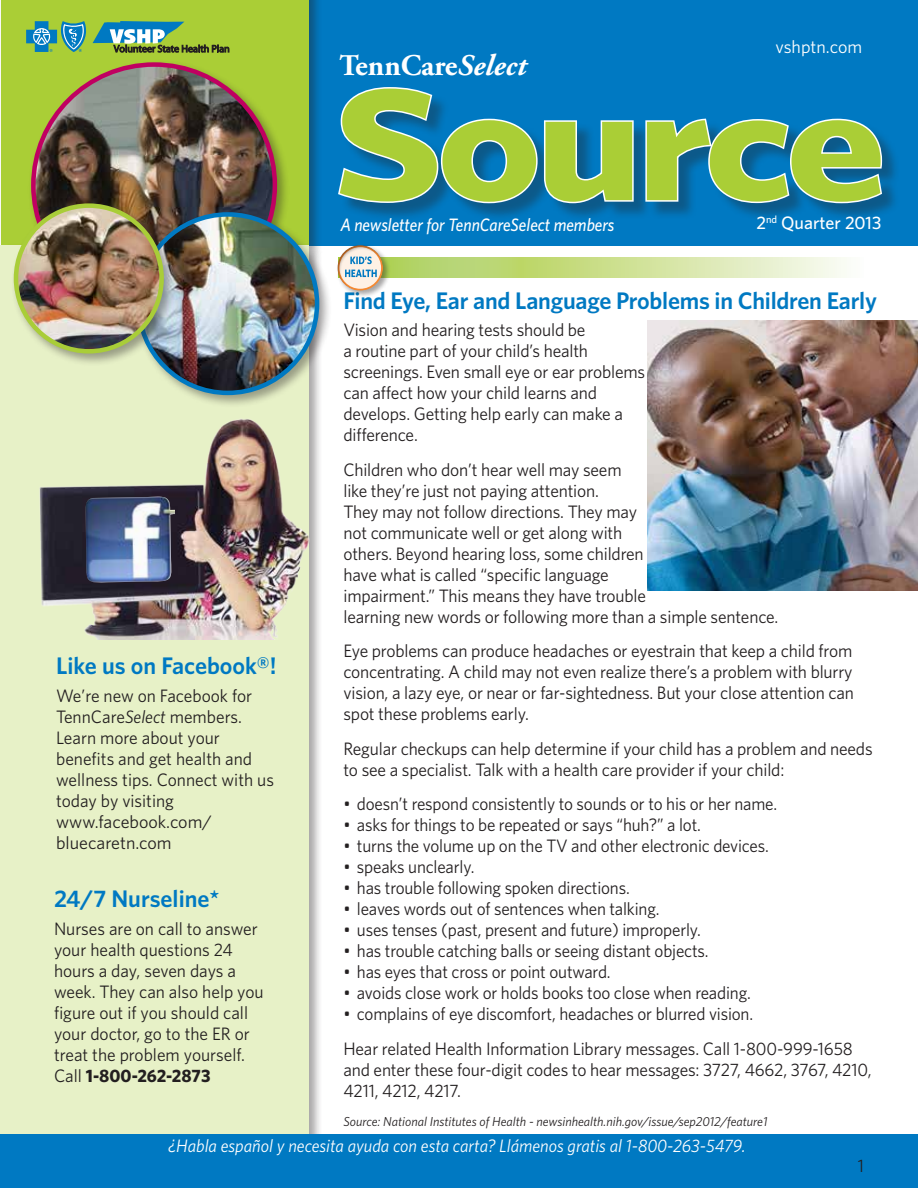
<style>
.page{position:relative;width:918px;height:1188px;background:#fff}
.page>*{position:absolute;margin:0;border:0;box-sizing:border-box;transform-origin:0 0}
.t1{font:700 159.9px "Whitney";letter-spacing:-.03em;color:#aace36;scale:1.24 1}
.t2{font:700 30px "Adobe Garamond Pro";color:#fff}
.t3{font:600 24px "Whitney";letter-spacing:-.01em;color:#0079c2}
.t4{font:18px/21px "Whitney";letter-spacing:-.01em;color:#231f20}
.t5{font:18px/34.5px "Whitney";letter-spacing:-.01em;color:#231f20;scale:.95 1}
.t6{font:italic 18px "Whitney";color:#fff}
.t7{font:italic 500 18px "Whitney";color:#fff;scale:.92 1}
.t8{font:500 18px "Whitney";color:#fff}
.t9{font:18px "Whitney";color:#fff}
.t10{font:italic 13.05px "Whitney";color:#231f20}
.s1{font-style:italic}
.s2{font-weight:700}
</style>
<div class="page">
<svg style="left:390px;top:258px;width:457px;height:20px;background:#cfe29a"></svg>
<div style="left:2px;top:0;width:916px;height:245px;background:#0079c2"></div>
<div style="left:0;top:0;width:323px;height:260px;background:#231f20;opacity:.4"></div>
<div style="left:1px;top:0;width:307px;height:245px;background:#aace36"></div>
<div style="left:0;top:243px;width:323px;height:917px;background:#231f20;opacity:.4"></div>
<div style="left:0;top:245px;width:308px;height:901px;background:#e7f1c7"></div>
<div style="left:0;top:1134px;width:918px;height:54px;background:#0079c2"></div>
<svg style="left:93px;top:21px;width:136px;height:32px"></svg>
<svg style="left:26px;top:21px;width:60px;height:31px"></svg>
<div style="left:341px;top:89px;width:559px;height:133px;background:#231f20;opacity:.35"></div>
<svg style="left:338px;top:87px;width:297px;height:118px"></svg>
<svg style="left:644px;top:117px;width:240px;height:88px"></svg>
<div style="left:28px;top:59px;width:262px;height:262px;background:#231f20;opacity:.4"></div>
<img style="left:33px;top:65px;width:242px;height:241px;border-radius:121px">
<div style="left:133px;top:209px;width:199px;height:199px;background:#231f20;opacity:.4"></div>
<img style="left:139px;top:214px;width:178px;height:179px;border-radius:89px">
<div style="left:10px;top:200px;width:167px;height:166px;background:#231f20;opacity:.4"></div>
<img style="left:16px;top:206px;width:146px;height:145px;border-radius:73px">
<div style="left:14px;top:203px;width:150px;height:151px;border:4px solid #a9cd38;border-radius:50%"></div>
<img style="left:647px;top:320px;width:271px;height:270px">
<img style="left:39px;top:394px;width:286px;height:246px">
<img style="left:85px;top:497px;width:90px;height:87px">
<div style="left:336px;top:244px;width:54px;height:54px;background:#231f20;opacity:.4"></div>
<div style="left:336px;top:243px;width:49px;height:48px;background:#231f20;opacity:.39"></div>
<svg style="left:345px;top:270px;width:32px;height:7px"></svg>
<svg style="left:350px;top:257px;width:22px;height:7px"></svg>
<p class="t9" style="left:775px;top:35px;width:88px">vshptn.com</p>
<h1 class="t1" style="left:333px;top:37px;width:448px">Source</h1>
<p class="t7" style="left:340px;top:213px;width:299px">A newsletter for TennCareSelect members</p>
<h2 class="t2" style="left:340px;top:48px;width:188px">TennCare<span class="s1">Select</span></h2>
<p class="t8" style="left:756px;top:211px;width:126px">2<sup>nd</sup> Quarter 2013</p>
<h3 class="t3" style="left:343px;top:284px;width:535px">Find Eye, Ear and Language Problems in Children Early</h3>
<p class="t4" style="left:343px;top:319px;width:303px">Vision and hearing tests should be<br>a routine part of your child’s health screenings. Even small eye or ear problems can affect how your child learns and develops. Getting help early can make a difference.</p>
<p class="t4" style="left:343px;top:459px;width:436px">Children who don’t hear well may seem<br>like they’re just not paying attention.<br>They may not follow directions. They may<br>not communicate well or get along with<br>others. Beyond hearing loss, some children<br>have what is called “specific language<br>impairment.” This means they have trouble<br>learning new words or following more than a simple sentence.</p>
<p class="t4" style="left:343px;top:640px;width:512px;text-align:justify">Eye problems can produce headaches or eyestrain that keep a child from concentrating. A child may not even realize there’s a problem with blurry vision, a lazy eye, or near or far-sightedness. But your close attention can spot these problems early.</p>
<p class="t4" style="left:343px;top:738px;width:531px">Regular checkups can help determine if your child has a problem and needs to see a specialist. Talk with a health care provider if your child:</p>
<p class="t5" style="left:343px;top:786px;width:458px">• doesn’t respond consistently to sounds or to his or her name.</p>
<p class="t5" style="left:343px;top:807px;width:378px">• asks for things to be repeated or says “huh?” a lot.</p>
<p class="t5" style="left:343px;top:828px;width:449px">• turns the volume up on the TV and other electronic devices.</p>
<p class="t5" style="left:343px;top:849px;width:139px">• speaks unclearly.</p>
<p class="t5" style="left:343px;top:870px;width:303px">• has trouble following spoken directions.</p>
<p class="t5" style="left:343px;top:891px;width:334px">• leaves words out of sentences when talking.</p>
<p class="t5" style="left:343px;top:912px;width:378px">• uses tenses (past, present and future) improperly.</p>
<p class="t5" style="left:343px;top:933px;width:386px">• has trouble catching balls or seeing distant objects.</p>
<p class="t5" style="left:343px;top:954px;width:283px">• has eyes that cross or point outward.</p>
<p class="t5" style="left:343px;top:975px;width:430px">• avoids close work or holds books too close when reading.</p>
<p class="t5" style="left:343px;top:997px;width:538px">• complains of eye discomfort, headaches or blurred vision.<br>Hear related Health Information Library messages. Call 1-800-999-1658</p>
<p class="t4" style="left:343px;top:1059px;width:530px">and enter these four-digit codes to hear messages: 3727, 4662, 3767, 4210,<br>4211, 4212, 4217.</p>
<p class="t10" style="left:343px;top:1113px;width:426px">Source: National Institutes of Health - newsinhealth.nih.gov/issue/sep2012/feature1</p>
<p class="t4" style="left:858px;top:1155px;width:8px">1</p>
<h3 class="t3" style="left:56px;top:650px;width:222px">Like us on Facebook®!</h3>
<p class="t4" style="left:56px;top:684px;width:219px">We’re new on Facebook for<br>TennCare<span class="s1">Select</span> members.<br>Learn more about your benefits and get health and wellness tips. Connect with us today by visiting www.facebook.com/ bluecaretn.com</p>
<h3 class="t3" style="left:54px;top:883px;width:167px">24/7 Nurseline*</h3>
<p class="t4" style="left:54px;top:918px;width:211px">Nurses are on call to answer your health questions 24 hours a day, seven days a week. They can also help you figure out if you should call your doctor, go to the ER or treat the problem yourself.<br>Call <span class="s2">1-800-262-2873</span></p>
<p class="t6" style="left:168px;top:1134px;width:579px">¿Habla español y necesita ayuda con esta carta? Llámenos gratis al 1-800-263-5479.</p>
</div>
